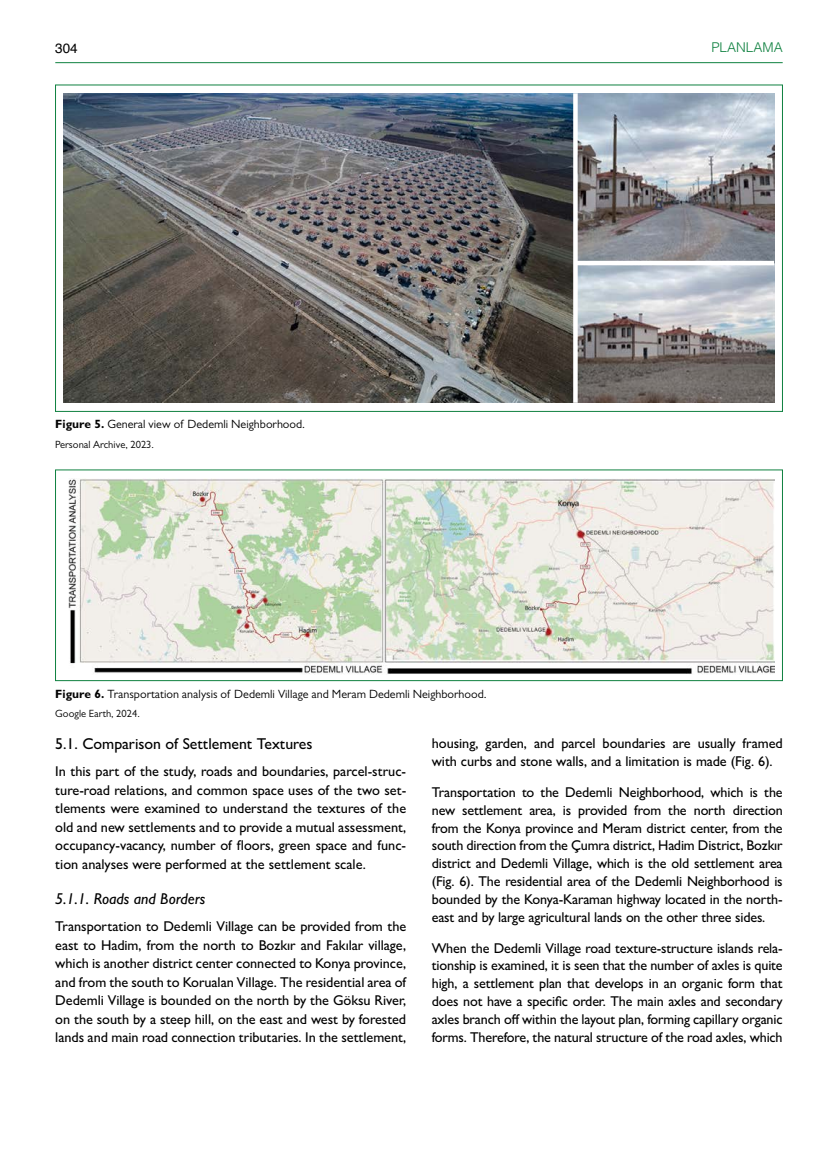
<style>
.page{position:relative;width:838px;height:1170px;background:#fff}
.page>*{position:absolute;margin:0;border:0;box-sizing:border-box;transform-origin:0 0}
.t1{font:500 15.75px "Gill Sans MT Pro";color:#000}
.t2{font:italic 500 15.75px "Gill Sans MT Pro";color:#000}
.t3{font:500 14.25px/17.9px "Gill Sans MT Pro";letter-spacing:-.005em;color:#000;text-align:justify}
.t4{font:300 13.5px "Helvetica";color:#0f8140}
.t5{font:13.5px "Helvetica";color:#000}
.t6{font:12px "Gill Sans MT Pro";color:#000}
.t7{font:10.5px "Gill Sans MT Pro";color:#000}
.s1{font-weight:700}
</style>
<div class="page">
<hr style="left:55px;top:62px;width:727px;height:1px;background:#0f8140">
<img style="left:64px;top:93px;width:710px;height:310px">
<svg style="left:573px;top:93px;width:4px;height:310px"></svg>
<hr style="left:575px;top:261px;width:199px;height:4px;background:#fff">
<img style="left:68px;top:478px;width:706px;height:196px">
<p class="t5" style="left:55px;top:37px;width:24px">304</p>
<p class="t4" style="left:711px;top:36px;width:73px">PLANLAMA</p>
<p class="t6" style="left:55px;top:417px;width:251px"><span class="s1">Figure 5.</span> General view of Dedemli Neighborhood.</p>
<p class="t7" style="left:55px;top:438px;width:100px">Personal Archive, 2023.</p>
<p class="t6" style="left:55px;top:686px;width:433px"><span class="s1">Figure 6.</span> Transportation analysis of Dedemli Village and Meram Dedemli Neighborhood.</p>
<p class="t7" style="left:55px;top:707px;width:86px">Google Earth, 2024.</p>
<p class="t1" style="left:55px;top:734px;width:259px">5.1. Comparison of Settlement Textures</p>
<p class="t3" style="left:55px;top:762px;width:352px;line-height:18.5px">In this part of the study, roads and boundaries, parcel-struc&shy;ture-road relations, and common space uses of the two set&shy;tlements were examined to understand the textures of the old and new settlements and to provide a mutual assessment, occupancy-vacancy, number of floors, green space and func&shy;tion analyses were performed at the settlement scale.</p>
<p class="t2" style="left:55px;top:889px;width:152px">5.1.1. Roads and Borders</p>
<p class="t3" style="left:55px;top:917px;width:352px;line-height:18.5px">Transportation to Dedemli Village can be provided from the east to Hadim, from the north to Bozkır and Fakılar village, which is another district center connected to Konya province, and from the south to Korualan Village. The residential area of Dedemli Village is bounded on the north by the Göksu River, on the south by a steep hill, on the east and west by forested lands and main road connection tributaries. In the settlement,</p>
<p class="t3" style="left:432px;top:734px;width:352px">housing, garden, and parcel boundaries are usually framed with curbs and stone walls, and a limitation is made (Fig. 6).</p>
<p class="t3" style="left:432px;top:783px;width:352px">Transportation to the Dedemli Neighborhood, which is the new settlement area, is provided from the north direction from the Konya province and Meram district center, from the south direction from the Çumra district, Hadim District, Bozkır district and Dedemli Village, which is the old settlement area (Fig. 6). The residential area of the Dedemli Neighborhood is bounded by the Konya-Karaman highway located in the north&shy;east and by large agricultural lands on the other three sides.</p>
<p class="t3" style="left:432px;top:938px;width:352px">When the Dedemli Village road texture-structure islands rela&shy;tionship is examined, it is seen that the number of axles is quite high, a settlement plan that develops in an organic form that does not have a specific order. The main axles and secondary axles branch off within the layout plan, forming capillary organic forms. Therefore, the natural structure of the road axles, which</p>
</div>
